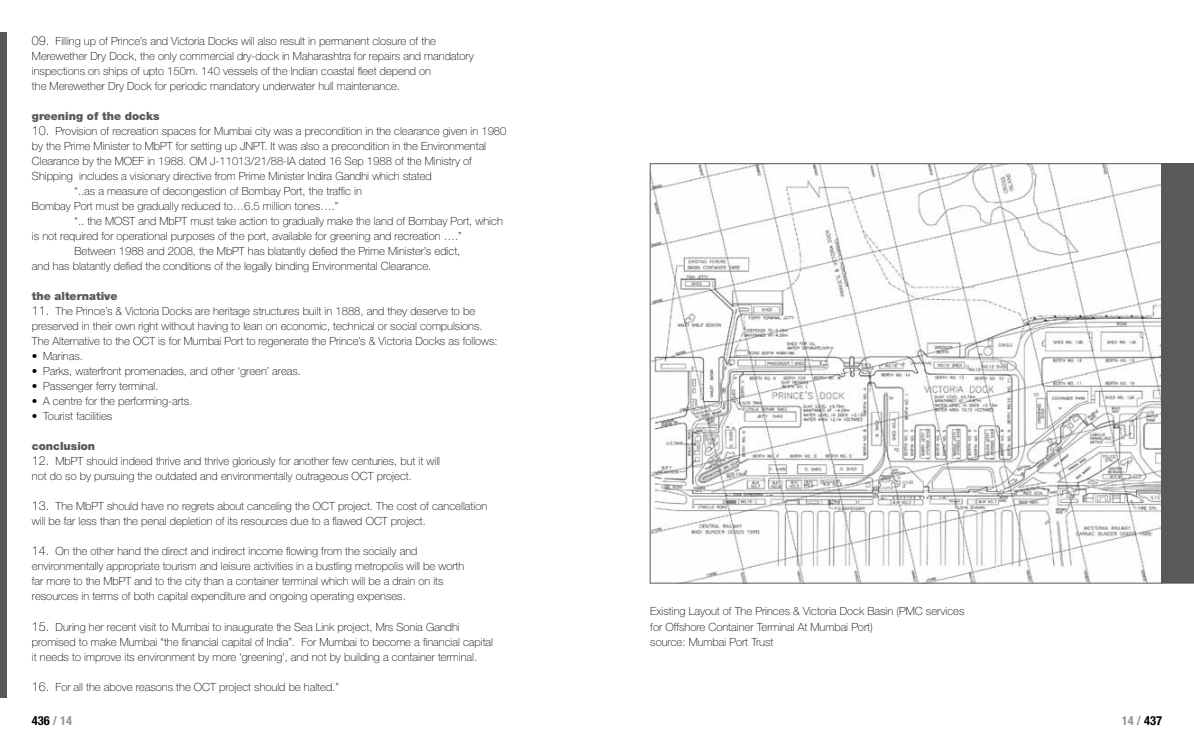
<style>
.page{position:relative;width:1194px;height:744px;background:#fff}
.page>*{position:absolute;margin:0;border:0;box-sizing:border-box;transform-origin:0 0}
.t1{font:700 condensed 12.5px "Helvetica Neue LT Std";color:#000}
.t2{font:700 condensed 12.5px "Helvetica Neue LT Std";color:#939598}
.t3{font:100 11.25px/15px "Helvetica Neue LT Std";color:#000}
.t4{font:900 11.25px "Helvetica Neue LT Std";color:#58595b}
.s1{font-size:12.5px}
.s2{color:#939598}
.s3{color:#000}
</style>
<div class="page">
<img style="left:652px;top:165px;width:508px;height:416px">
<div style="left:1161px;top:163px;width:32px;height:420px;background:#58595b"></div>
<div style="left:0;top:32px;width:7px;height:665px;background:#58595b"></div>
<p class="t3" style="left:32px;top:33px;width:443px"><span class="s1">09.</span> Filling up of Prince’s and Victoria Docks will also result in permanent closure of the Merewether Dry Dock, the only commercial dry-dock in Maharashtra for repairs and mandatory inspections on ships of upto 150m. 140 vessels of the Indian coastal fleet depend on<br>the Merewether Dry Dock for periodic mandatory underwater hull maintenance.</p>
<p class="t4" style="left:32px;top:109px;width:129px">greening of the docks</p>
<p class="t3" style="left:32px;top:123px;width:476px"><span class="s1">10.</span> Provision of recreation spaces for Mumbai city was a precondition in the clearance given in 1980</p>
<p class="t3" style="left:32px;top:138px;width:456px">by the Prime Minister to MbPT for setting up JNPT. It was also a precondition in the Environmental</p>
<p class="t3" style="left:32px;top:153px;width:441px">Clearance by the MOEF in 1988. OM J-11013/21/88-IA dated 16 Sep 1988 of the Ministry of</p>
<p class="t3" style="left:32px;top:168px;width:401px">Shipping includes a visionary directive from Prime Minister Indira Gandhi which stated</p>
<p class="t3" style="left:74px;top:183px;width:289px">“..as a measure of decongestion of Bombay Port, the traffic in</p>
<p class="t3" style="left:32px;top:198px;width:308px">Bombay Port must be gradually reduced to…6.5 million tones….”</p>
<p class="t3" style="left:74px;top:213px;width:430px">“.. the MOST and MbPT must take action to gradually make the land of Bombay Port, which</p>
<p class="t3" style="left:32px;top:228px;width:431px">is not required for operational purposes of the port, available for greening and recreation ….”</p>
<p class="t3" style="left:74px;top:243px;width:387px">Between 1988 and 2008, the MbPT has blatantly defied the Prime Minister’s edict,</p>
<p class="t3" style="left:32px;top:258px;width:401px">and has blatantly defied the conditions of the legally binding Environmental Clearance.</p>
<p class="t4" style="left:32px;top:289px;width:87px">the alternative</p>
<p class="t3" style="left:32px;top:303px;width:467px"><span class="s1">11.</span> The Prince’s &amp; Victoria Docks are heritage structures built in 1888, and they deserve to be preserved in their own right without having to lean on economic, technical or social compulsions.<br>The Alternative to the OCT is for Mumbai Port to regenerate the Prince’s &amp; Victoria Docks as follows:</p>
<p class="t3" style="left:32px;top:348px;width:52px">• Marinas.</p>
<p class="t3" style="left:32px;top:363px;width:271px">• Parks, waterfront promenades, and other ‘green’ areas.</p>
<p class="t3" style="left:32px;top:378px;width:128px">• Passenger ferry terminal.</p>
<p class="t3" style="left:32px;top:393px;width:162px">• A centre for the performing-arts.</p>
<p class="t3" style="left:32px;top:408px;width:82px">• Tourist facilities</p>
<p class="t4" style="left:32px;top:439px;width:65px">conclusion</p>
<p class="t3" style="left:32px;top:453px;width:410px"><span class="s1">12.</span> MbPT should indeed thrive and thrive gloriously for another few centuries, but it will not do so by pursuing the outdated and environmentally outrageous OCT project.</p>
<p class="t3" style="left:32px;top:498px;width:457px"><span class="s1">13.</span> The MbPT should have no regrets about canceling the OCT project. The cost of cancellation will be far less than the penal depletion of its resources due to a flawed OCT project.</p>
<p class="t3" style="left:32px;top:543px;width:434px"><span class="s1">14.</span> On the other hand the direct and indirect income flowing from the socially and environmentally appropriate tourism and leisure activities in a bustling metropolis will be worth far more to the MbPT and to the city than a container terminal which will be a drain on its resources in terms of both capital expenditure and ongoing operating expenses.</p>
<p class="t3" style="left:32px;top:618px;width:463px"><span class="s1">15.</span> During her recent visit to Mumbai to inaugurate the Sea Link project, Mrs Sonia Gandhi promised to make Mumbai “the financial capital of India”. For Mumbai to become a financial capital it needs to improve its environment by more ‘greening’, and not by building a container terminal.</p>
<p class="t3" style="left:32px;top:678px;width:308px"><span class="s1">16.</span> For all the above reasons the OCT project should be halted.”</p>
<p class="t3" style="left:650px;top:603px;width:316px">Existing Layout of The Princes &amp; Victoria Dock Basin (PMC services for Offshore Container Terminal At Mumbai Port)<br>source: Mumbai Port Trust</p>
<p class="t1" style="left:32px;top:713px;width:42px">436 <span class="s2">/ 14</span></p>
<p class="t2" style="left:1121px;top:713px;width:42px">14 / <span class="s3">437</span></p>
</div>
